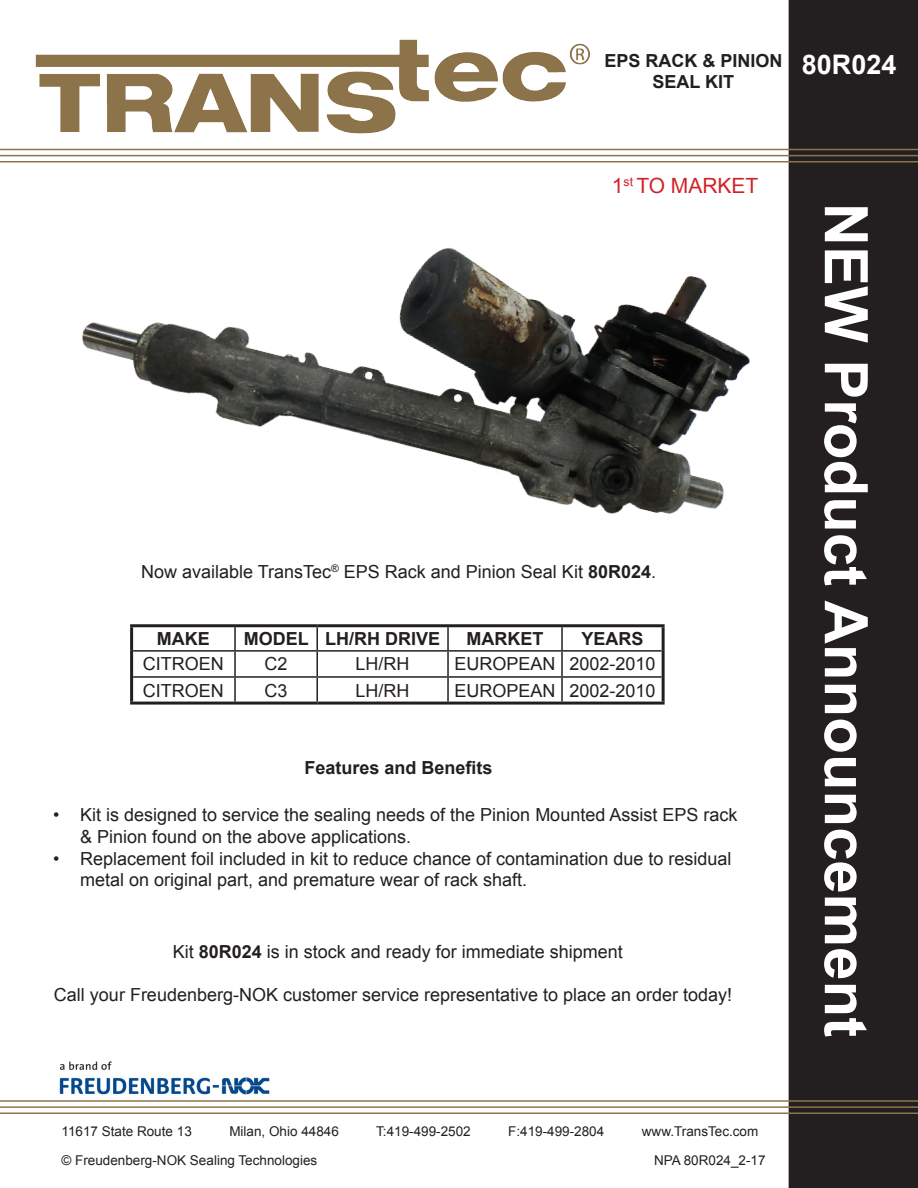
<style>
.page{position:relative;width:918px;height:1188px;background:#fff}
.page>*{position:absolute;margin:0;border:0;box-sizing:border-box;transform-origin:0 0}
.t1{font:700 60px "Arial";color:#fff}
.t2{font:700 27px "Arial";color:#fff}
.t3{font:21px "Arial";color:#d1232a}
.t4{font:18px/21.6px "Arial";color:#231f20}
.t5{font:700 18px/21.6px "Arial";color:#231f20;text-align:center}
.t6{font:13.5px/29.1px "Arial";color:#231f20}
.s1{font-weight:700}
</style>
<div class="page">
<img style="left:35px;top:39px;width:555px;height:95px">
<img style="left:59px;top:1061px;width:211px;height:34px">
<div style="left:789px;top:1px;width:128px;height:1186px;background:#231f20"></div>
<div style="left:789px;top:0;width:129px;height:1188px;border:2px solid #231f20"></div>
<hr style="left:0;top:149px;width:918px;height:1px;background:#8e744a">
<hr style="left:0;top:155px;width:918px;height:1px;background:#8e744a">
<hr style="left:0;top:161px;width:918px;height:2px;background:#8e744a">
<hr style="left:0;top:1100px;width:918px;height:2px;background:#8e744a">
<hr style="left:0;top:1106px;width:918px;height:2px;background:#8e744a">
<hr style="left:0;top:1113px;width:918px;height:1px;background:#8e744a">
<hr style="left:234px;top:678px;width:2px;height:24px;background:#231f20">
<hr style="left:316px;top:678px;width:2px;height:24px;background:#231f20">
<hr style="left:447px;top:678px;width:2px;height:24px;background:#231f20">
<hr style="left:561px;top:678px;width:2px;height:24px;background:#231f20">
<hr style="left:130px;top:677px;width:3px;height:25px;background:#231f20">
<hr style="left:662px;top:677px;width:3px;height:25px;background:#231f20">
<hr style="left:130px;top:702px;width:105px;height:3px;background:#231f20">
<hr style="left:235px;top:702px;width:82px;height:3px;background:#231f20">
<hr style="left:317px;top:702px;width:131px;height:3px;background:#231f20">
<hr style="left:448px;top:702px;width:114px;height:3px;background:#231f20">
<hr style="left:562px;top:702px;width:103px;height:3px;background:#231f20">
<img style="left:82px;top:248px;width:668px;height:448px">
<p class="t5" style="left:604px;top:50px;width:180px">EPS RACK &amp; PINION<br>SEAL KIT</p>
<h2 class="t2" style="left:802px;top:46px;width:96px">80R024</h2>
<p class="t3" style="left:612px;top:172px;width:148px">1<sup>st</sup> TO MARKET</p>
<p class="t4" style="left:141px;top:561px;width:517px">Now available TransTec<sup>®</sup> EPS Rack and Pinion Seal Kit <span class="s1">80R024</span>.</p>
<p class="t5" style="left:157px;top:628px;width:54px">MAKE</p>
<p class="t5" style="left:244px;top:628px;width:198px">MODEL LH/RH DRIVE</p>
<p class="t5" style="left:467px;top:628px;width:78px">MARKET</p>
<p class="t5" style="left:582px;top:628px;width:64px">YEARS</p>
<p class="t4" style="left:143px;top:654px;width:82px">CITROEN</p>
<p class="t4" style="left:265px;top:654px;width:25px">C2</p>
<p class="t4" style="left:356px;top:654px;width:56px">LH/RH</p>
<p class="t4" style="left:455px;top:654px;width:203px">EUROPEAN 2002-2010</p>
<p class="t4" style="left:143px;top:680px;width:82px">CITROEN</p>
<p class="t4" style="left:265px;top:680px;width:25px">C3</p>
<p class="t4" style="left:356px;top:680px;width:55px">LH/RH</p>
<p class="t4" style="left:455px;top:680px;width:203px">EUROPEAN 2002-2010</p>
<p class="t5" style="left:305px;top:758px;width:190px">Features and Benefits</p>
<p class="t4" style="left:80px;top:804px;width:659px;text-indent:-27px">• Kit is designed to service the sealing needs of the Pinion Mounted Assist EPS rack &amp; Pinion found on the above applications.</p>
<p class="t4" style="left:80px;top:848px;width:653px;text-indent:-27px">• Replacement foil included in kit to reduce chance of contamination due to residual metal on original part, and premature wear of rack shaft.</p>
<p class="t4" style="left:173px;top:941px;width:452px">Kit <span class="s1">80R024</span> is in stock and ready for immediate shipment</p>
<p class="t4" style="left:54px;top:984px;width:680px">Call your Freudenberg-NOK customer service representative to place an order today!</p>
<h1 class="t1" style="left:886px;top:203px;width:836px;rotate:90deg">NEW Product Announcement</h1>
<p class="t6" style="left:62px;top:1117px;width:132px">11617 State Route 13</p>
<p class="t6" style="left:229px;top:1117px;width:111px">Milan, Ohio 44846</p>
<p class="t6" style="left:376px;top:1117px;width:96px">T:419-499-2502</p>
<p class="t6" style="left:508px;top:1117px;width:98px">F:419-499-2804</p>
<p class="t6" style="left:654px;top:1117px;width:113px;text-indent:-12px">www.TransTec.com<br>NPA 80R024_2-17</p>
<p class="t6" style="left:62px;top:1146px;width:257px">© Freudenberg-NOK Sealing Technologies</p>
</div>
